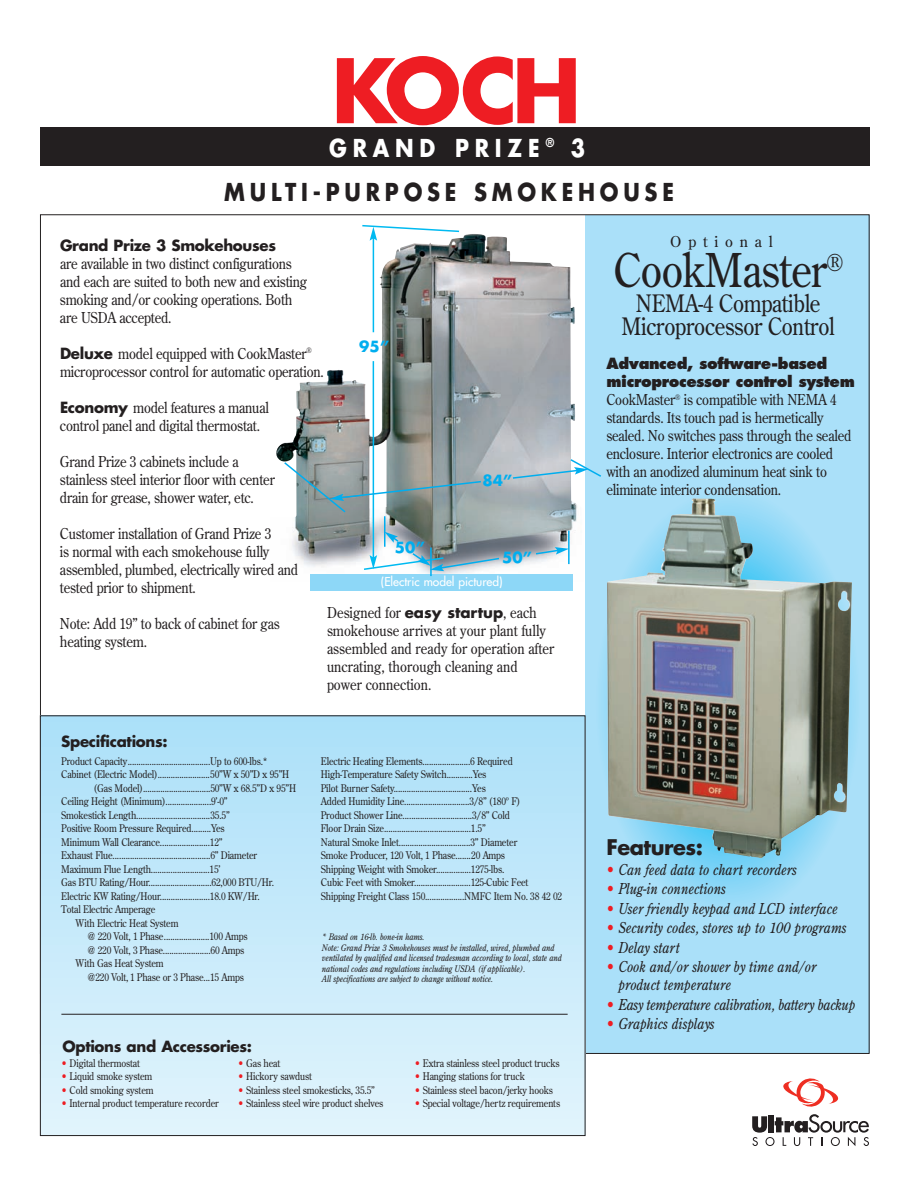
<style>
.page{position:relative;width:918px;height:1188px;background:#fff}
.page>*{position:absolute;margin:0;border:0;box-sizing:border-box;transform-origin:0 0}
.t1{font:46.5px "Century Old Style";letter-spacing:-.015em;color:#231f20;scale:.88 1}
.t2{font:24px/23.9px "Century Old Style";letter-spacing:-.015em;color:#231f20;text-align:center;scale:.88 1}
.t3{font:700 24px/44.4px "Futura";letter-spacing:.225em;color:#231f20;scale:.88 1}
.t4{font:700 21px "Futura";letter-spacing:-.02em;color:#231f20}
.t5{font:15px/18px "Century Old Style";letter-spacing:-.015em;color:#231f20;scale:.88 1}
.t6{font:italic 15px/18px "Century Old Style";color:#231f20;scale:.88 1}
.t7{font:700 15px "Futura";letter-spacing:-.02em;color:#231f20}
.t8{font:800 15px/18px "Futura";letter-spacing:-.025em;color:#231f20}
.t9{font:italic 15px "Century Old Style";letter-spacing:-.02em;color:#231f20;scale:.88 1}
.t10{font:700 15px "Futura";color:#00aeef}
.t11{font:15px "Century Old Style";letter-spacing:.45em;color:#231f20}
.t12{font:12px "Futura";color:#fff}
.t13{font:10.5px/13.5px "Century Old Style";letter-spacing:-.015em;color:#231f20;scale:.88 1}
.t14{font:italic 9px/10.5px "Century Old Style";letter-spacing:-.015em;color:#231f20;scale:.88 1}
.s1{color:#fff}
.s2{font-family:"Futura";font-weight:700}
.s3{color:#ee1d23}
</style>
<div class="page">
<img style="left:276px;top:234px;width:301px;height:340px">
<div style="left:585px;top:215px;width:284px;height:838px;background:#aae0f9"></div>
<svg style="left:337px;top:56px;width:239px;height:69px"></svg>
<div style="left:40px;top:128px;width:830px;height:38px;background:#231f20"></div>
<hr style="left:373px;top:238px;width:1px;height:94px;background:#00baf1">
<svg style="left:361px;top:225px;width:100px;height:16px"></svg>
<hr style="left:373px;top:361px;width:1px;height:197px;background:#00baf1">
<hr style="left:568px;top:531px;width:2px;height:33px;background:#00aeef">
<svg style="left:534px;top:547px;width:35px;height:8px"></svg>
<hr style="left:384px;top:516px;width:1px;height:31px;background:#00aeef">
<svg style="left:385px;top:532px;width:15px;height:11px"></svg>
<svg style="left:362px;top:552px;width:139px;height:19px"></svg>
<svg style="left:511px;top:458px;width:90px;height:22px"></svg>
<svg style="left:283px;top:461px;width:200px;height:53px"></svg>
<svg style="left:602px;top:651px;width:252px;height:256px"></svg>
<img style="left:607px;top:498px;width:245px;height:360px">
<div style="left:40px;top:716px;width:545px;height:420px;background:linear-gradient(to bottom,#abe0f9,#e1f4fc)"></div>
<hr style="left:61px;top:1014px;width:507px;height:1px;background:#231f20">
<div style="left:310px;top:574px;width:263px;height:17px;background:#8dd7f7"></div>
<hr style="left:430px;top:548px;width:2px;height:28px;background:#00aeef">
<svg style="left:783px;top:1078px;width:56px;height:29px"></svg>
<svg style="left:752px;top:1114px;width:117px;height:32px"></svg>
<h2 class="t3" style="left:224px;top:128px;width:512px;text-indent:105px"><span class="s1">GRAND PRIZE</span> <sup>®</sup> <span class="s1">3<br></span>MULTI-PURPOSE SMOKEHOUSE</h2>
<h3 class="t7" style="left:60px;top:238px;width:218px">Grand Prize 3 Smokehouses</h3>
<h3 class="t5" style="left:60px;top:254px;width:282px">are available in two distinct configurations and each are suited to both new and existing smoking and/or cooking operations. Both are USDA accepted.</h3>
<h3 class="t5" style="left:60px;top:344px;width:301px"><span class="s2">Deluxe</span> model equipped with CookMaster<sup>® </sup>microprocessor control for automatic operation.</h3>
<h3 class="t5" style="left:60px;top:398px;width:239px"><span class="s2">Economy</span> model features a manual control panel and digital thermostat.</h3>
<h3 class="t5" style="left:60px;top:452px;width:246px">Grand Prize 3 cabinets include a stainless steel interior floor with center drain for grease, shower water, etc.</h3>
<h3 class="t5" style="left:60px;top:524px;width:272px">Customer installation of Grand Prize 3<br>is normal with each smokehouse fully assembled, plumbed, electrically wired and tested prior to shipment.</h3>
<h3 class="t5" style="left:60px;top:614px;width:251px">Note: Add 19” to back of cabinet for gas heating system.</h3>
<h3 class="t11" style="left:670px;top:233px;width:104px">Optional</h3>
<h1 class="t1" style="left:613px;top:244px;width:263px">CookMaster<sup>®</sup></h1>
<h2 class="t2" style="left:622px;top:291px;width:244px">NEMA-4 Compatible<br>Microprocessor Control</h2>
<h3 class="t10" style="left:359px;top:340px;width:32px">95”</h3>
<h3 class="t8" style="left:606px;top:356px;width:250px">Advanced, software-based microprocessor control system</h3>
<p class="t5" style="left:606px;top:391px;width:280px">CookMaster<sup>®</sup> is compatible with NEMA 4 standards. Its touch pad is hermetically sealed. No switches pass through the sealed enclosure. Interior electronics are cooled with an anodized aluminum heat sink to eliminate interior condensation.</p>
<h3 class="t10" style="left:482px;top:473px;width:31px">84”</h3>
<h3 class="t10" style="left:395px;top:540px;width:32px">50”</h3>
<h3 class="t10" style="left:502px;top:550px;width:32px">50”</h3>
<p class="t12" style="left:381px;top:576px;width:123px">(Electric model pictured)</p>
<h3 class="t5" style="left:327px;top:603px;width:260px">Designed for <span class="s2">easy startup</span>, each smokehouse arrives at your plant fully assembled and ready for operation after uncrating, thorough cleaning and power connection.</h3>
<h3 class="t7" style="left:61px;top:735px;width:108px">Specifications:</h3>
<p class="t13" style="left:61px;top:754px;width:236px">Product Capacity......................................Up to 600-lbs.*</p>
<p class="t13" style="left:61px;top:768px;width:261px">Cabinet (Electric Model)........................50”W x 50”D x 95”H</p>
<p class="t13" style="left:94px;top:781px;width:232px">(Gas Model)...............................50”W x 68.5”D x 95”H</p>
<p class="t13" style="left:61px;top:795px;width:191px">Ceiling Height (Minimum).....................9’-0”</p>
<p class="t13" style="left:61px;top:808px;width:193px">Smokestick Length..................................35.5”</p>
<p class="t13" style="left:61px;top:822px;width:187px">Positive Room Pressure Required.........Yes</p>
<p class="t13" style="left:61px;top:835px;width:185px">Minimum Wall Clearance.......................12”</p>
<p class="t13" style="left:61px;top:849px;width:224px">Exhaust Flue.............................................6” Diameter</p>
<p class="t13" style="left:61px;top:862px;width:182px">Maximum Flue Length...........................15’</p>
<p class="t13" style="left:61px;top:876px;width:243px">Gas BTU Rating/Hour.............................62,000 BTU/Hr.</p>
<p class="t13" style="left:61px;top:889px;width:227px">Electric KW Rating/Hour.......................18.0 KW/Hr.</p>
<p class="t13" style="left:61px;top:903px;width:108px">Total Electric Amperage</p>
<p class="t13" style="left:76px;top:916px;width:118px">With Electric Heat System</p>
<p class="t13" style="left:88px;top:930px;width:183px">@ 220 Volt, 1 Phase.....................100 Amps</p>
<p class="t13" style="left:88px;top:943px;width:180px">@ 220 Volt, 3 Phase......................60 Amps</p>
<p class="t13" style="left:76px;top:957px;width:102px">With Gas Heat System</p>
<p class="t13" style="left:88px;top:970px;width:179px">@220 Volt, 1 Phase or 3 Phase...15 Amps</p>
<h3 class="t7" style="left:62px;top:1040px;width:191px">Options and Accessories:</h3>
<p class="t13" style="left:321px;top:754px;width:276px">Electric Heating Elements......................6 Required High-Temperature Safety Switch............Yes<br>Pilot Burner Safety....................................Yes<br>Added Humidity Line..............................3/8” (180º F)<br>Product Shower Line................................3/8” Cold<br>Floor Drain Size........................................1.5”<br>Natural Smoke Inlet.................................3” Diameter<br>Smoke Producer, 120 Volt, 1 Phase.......20 Amps<br>Shipping Weight with Smoker................1275-lbs.<br>Cubic Feet with Smoker..........................125-Cubic Feet Shipping Freight Class 150..................NMFC Item No. 38 42 02</p>
<p class="t14" style="left:322px;top:932px;width:274px">* Based on 16-lb. bone-in hams.<br>Note: Grand Prize 3 Smokehouses must be installed, wired, plumbed and ventilated by qualified and licensed tradesman according to local, state and national codes and regulations including USDA (if applicable).<br>All specifications are subject to change without notice.</p>
<p class="t13" style="left:61px;top:1056px;width:91px"><span class="s3">•</span> Digital thermostat</p>
<p class="t13" style="left:61px;top:1070px;width:105px"><span class="s3">•</span> Liquid smoke system</p>
<p class="t13" style="left:61px;top:1083px;width:106px"><span class="s3">•</span> Cold smoking system</p>
<p class="t13" style="left:61px;top:1097px;width:181px"><span class="s3">•</span> Internal product temperature recorder</p>
<p class="t13" style="left:238px;top:1056px;width:50px"><span class="s3">•</span> Gas heat</p>
<p class="t13" style="left:238px;top:1070px;width:86px"><span class="s3">•</span> Hickory sawdust</p>
<p class="t13" style="left:238px;top:1083px;width:157px"><span class="s3">•</span> Stainless steel smokesticks, 35.5”</p>
<p class="t13" style="left:238px;top:1097px;width:167px"><span class="s3">•</span> Stainless steel wire product shelves</p>
<p class="t13" style="left:414px;top:1056px;width:166px"><span class="s3">•</span> Extra stainless steel product trucks</p>
<p class="t13" style="left:414px;top:1070px;width:127px"><span class="s3">•</span> Hanging stations for truck</p>
<p class="t13" style="left:414px;top:1083px;width:159px"><span class="s3">•</span> Stainless steel bacon/jerky hooks</p>
<p class="t13" style="left:414px;top:1097px;width:167px"><span class="s3">•</span> Special voltage/hertz requirements</p>
<h3 class="t4" style="left:606px;top:838px;width:98px">Features:</h3>
<h3 class="t6" style="left:606px;top:861px;width:218px"><span class="s3">•</span> Can feed data to chart recorders</h3>
<h3 class="t6" style="left:606px;top:880px;width:137px"><span class="s3">•</span> Plug-in connections</h3>
<h3 class="t6" style="left:606px;top:900px;width:264px"><span class="s3">•</span> User friendly keypad and LCD interface</h3>
<h3 class="t6" style="left:606px;top:919px;width:274px"><span class="s3">•</span> Security codes, stores up to 100 programs</h3>
<h3 class="t6" style="left:606px;top:939px;width:85px"><span class="s3">•</span> Delay start</h3>
<h3 class="t6" style="left:618px;top:958px;width:226px;text-indent:-12px"><span class="s3">•</span> Cook and/or shower by time and/or product temperature</h3>
<h3 class="t9" style="left:606px;top:996px;width:284px"><span class="s3">•</span> Easy temperature calibration, battery backup</h3>
<h3 class="t6" style="left:606px;top:1015px;width:125px"><span class="s3">•</span> Graphics displays</h3>
</div>
